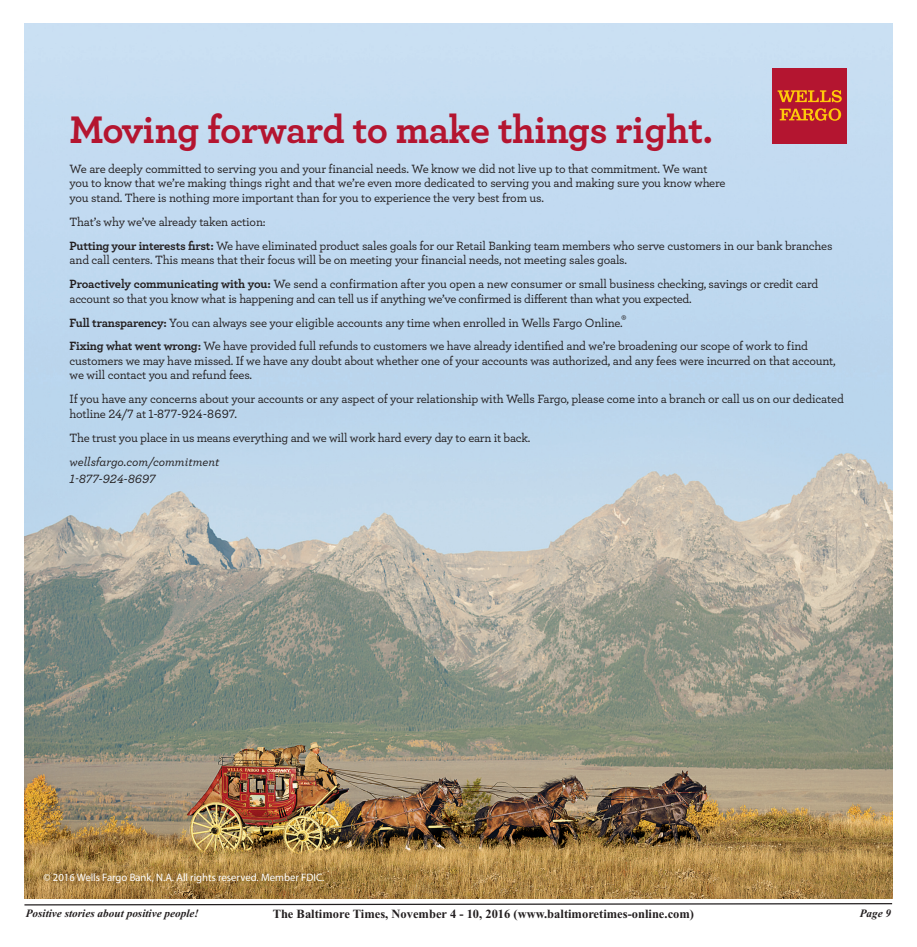
<style>
.page{position:relative;width:917px;height:947px;background:#fff}
.page>*{position:absolute;margin:0;border:0;box-sizing:border-box;transform-origin:0 0}
.t1{font:40.25px "Archer Bold+DNESRX";letter-spacing:-.01em;color:#b41530}
.t2{font:12.62px/23.9px "Archer Medium+PDXKNG";letter-spacing:-.02em;color:#231f20}
.t3{font:12.62px "Archer Medium Italic+MWWELK";letter-spacing:.01em;color:#231f20}
.t4{font:700 12.5px "Times New Roman";color:#231f20}
.t5{font:italic 700 11.25px "Times New Roman";color:#231f20}
.t6{font:10.75px "Myriad Pro Regular+GPNDTR";color:#fff}
.s1{font-family:"Archer Bold+DNESRX"}
.s2{font-family:"Archer Medium Italic+MWWELK"}
</style>
<div class="page">
<svg style="left:24px;top:903px;width:869px;height:3px"></svg>
<img style="left:25px;top:24px;width:866px;height:874px">
<div style="left:772px;top:68px;width:74px;height:75px;background:#b41530"></div>
<svg style="left:777px;top:90px;width:64px;height:31px"></svg>
<p class="t1" style="left:70px;top:115px;width:644px">Moving forward to make things right.</p>
<p class="t2" style="left:70px;top:163px;width:657px;line-height:14.5px">We are deeply committed to serving you and your financial needs. We know we did not live up to that commitment. We want you to know that we’re making things right and that we’re even more dedicated to serving you and making sure you know where you stand. There is nothing more important than for you to experience the very best from us.</p>
<p class="t2" style="left:70px;top:211px;width:764px">That’s why we’ve already taken action:<br><span class="s1">Putting your interests first:</span> We have eliminated product sales goals for our Retail Banking team members who serve customers in our bank branches</p>
<p class="t2" style="left:70px;top:249px;width:750px">and call centers. This means that their focus will be on meeting your financial needs, not meeting sales goals.<br><span class="s1">Proactively communicating with you:</span> We send a confirmation after you open a new consumer or small business checking, savings or credit card</p>
<p class="t2" style="left:70px;top:288px;width:739px">account so that you know what is happening and can tell us if anything we’ve confirmed is different than what you expected.<br><span class="s1">Full transparency:</span> You can always see your eligible accounts any time when enrolled in Wells Fargo Online.®<br><span class="s1">Fixing what went wrong:</span> We have provided full refunds to customers we have already identified and we’re broadening our scope of work to find</p>
<p class="t2" style="left:70px;top:355px;width:767px;line-height:14.5px">customers we may have missed. If we have any doubt about whether one of your accounts was authorized, and any fees were incurred on that account, we will contact you and refund fees.</p>
<p class="t2" style="left:70px;top:393px;width:775px;line-height:14.5px">If you have any concerns about your accounts or any aspect of your relationship with Wells Fargo, please come into a branch or call us on our dedicated hotline 24/7 at 1-877-924-8697.</p>
<p class="t2" style="left:70px;top:427px;width:462px">The trust you place in us means everything and we will work hard every day to earn it back. <span class="s2">wellsfargo.com/commitment</span></p>
<p class="t3" style="left:70px;top:471px;width:87px">1-877-924-8697</p>
<p class="t6" style="left:43px;top:873px;width:282px">© 2016 Wells Fargo Bank, N.A. All rights reserved. Member FDIC.</p>
<p class="t5" style="left:26px;top:907px;width:175px">Positive stories about positive people!</p>
<p class="t4" style="left:272px;top:906px;width:423px">The Baltimore Times, November 4 - 10, 2016 (www.baltimoretimes-online.com)</p>
<p class="t5" style="left:859px;top:906px;width:33px">Page 9</p>
</div>
